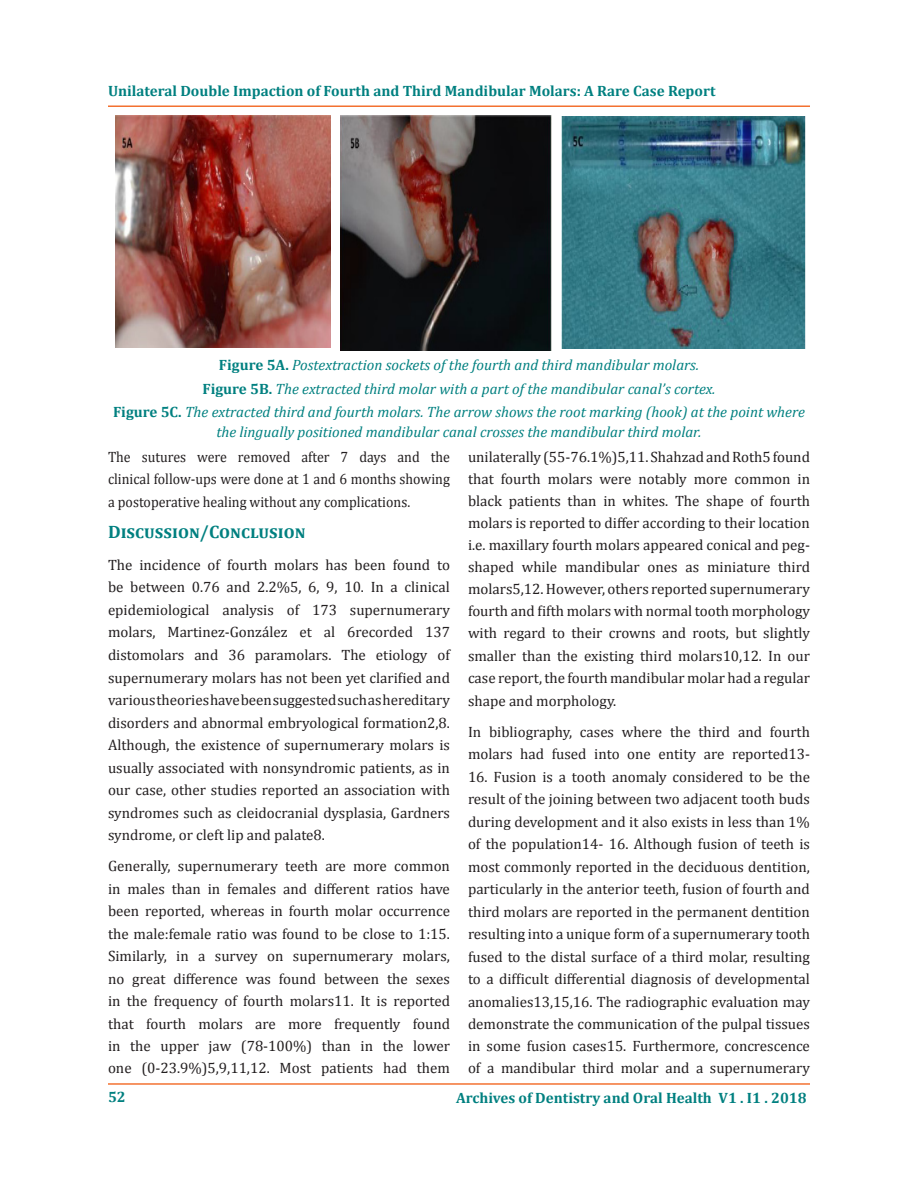
<style>
.page{position:relative;width:918px;height:1188px;background:#fff}
.page>*{position:absolute;margin:0;border:0;box-sizing:border-box;transform-origin:0 0}
.t1{font:700 18px "Cambria";color:#008080}
.t2{font:15px/22.5px "Cambria";color:#231f20;text-align:justify}
.t3{font:italic 15px/19.5px "Cambria";color:#008080;text-align:center}
.t4{font:15px/22.4px "Cambria";color:#231f20;text-align:justify;scale:.93 1}
.t5{font:700 15px "Cambria";color:#008080}
.s1{font-weight:700;font-style:normal}
</style>
<div class="page">
<hr style="left:108px;top:1083px;width:702px;height:2px;background:#f37232">
<hr style="left:108px;top:105px;width:702px;height:2px;background:#f37131">
<img style="left:115px;top:116px;width:215px;height:232px">
<img style="left:341px;top:116px;width:211px;height:234px">
<img style="left:561px;top:116px;width:245px;height:233px">
<p class="t5" style="left:108px;top:80px;width:609px">Unilateral Double Impaction of Fourth and Third Mandibular Molars: A Rare Case Report</p>
<p class="t3" style="left:219px;top:354px;width:482px"><span class="s1">Figure 5A.</span> Postextraction sockets of the fourth and third mandibular molars.</p>
<p class="t3" style="left:202px;top:378px;width:515px"><span class="s1">Figure 5B.</span> The extracted third molar with a part of the mandibular canal’s cortex.</p>
<p class="t3" style="left:113px;top:402px;width:693px"><span class="s1">Figure 5C.</span> The extracted third and fourth molars. The arrow shows the root marking (hook) at the point where the lingually positioned mandibular canal crosses the mandibular third molar.</p>
<p class="t4" style="left:108px;top:446px;width:369px">The sutures were removed after 7 days and the clinical follow-ups were done at 1 and 6 months showing a postoperative healing without any complications.</p>
<p class="t1" style="left:108px;top:519px;width:199px">Discussion/Conclusion</p>
<p class="t2" style="left:108px;top:553px;width:344px">The incidence of fourth molars has been found to be between 0.76 and 2.2%5, 6, 9, 10. In a clinical epidemiological analysis of 173 supernumerary molars, Martinez-González et al 6recorded 137 distomolars and 36 paramolars. The etiology of supernumerary molars has not been yet clarified and various theories have been suggested such as hereditary disorders and abnormal embryological formation2,8.<br>Although, the existence of supernumerary molars is usually associated with nonsyndromic patients, as in our case, other studies reported an association with syndromes such as cleidocranial dysplasia, Gardners syndrome, or cleft lip and palate8.</p>
<p class="t2" style="left:108px;top:855px;width:344px">Generally, supernumerary teeth are more common in males than in females and different ratios have been reported, whereas in fourth molar occurrence the male:female ratio was found to be close to 1:15.<br>Similarly, in a survey on supernumerary molars, no great difference was found between the sexes in the frequency of fourth molars11. It is reported that fourth molars are more frequently found in the upper jaw (78-100%) than in the lower one (0-23.9%)5,9,11,12. Most patients had them</p>
<p class="t2" style="left:468px;top:446px;width:344px">unilaterally (55-76.1%)5,11. Shahzad and Roth5found that fourth molars were notably more common in black patients than in whites. The shape of fourth molars is reported to differ according to their location i.e. maxillary fourth molars appeared conical and peg&shy;shaped while mandibular ones as miniature third molars5,12. However, others reported supernumerary fourth and fifth molars with normal tooth morphology with regard to their crowns and roots, but slightly smaller than the existing third molars10,12. In our case report, the fourth mandibular molar had a regular shape and morphology.</p>
<p class="t2" style="left:468px;top:720px;width:344px">In bibliography, cases where the third and fourth molars had fused into one entity are reported13-</p>
<p class="t2" style="left:468px;top:765px;width:344px">16. Fusion is a tooth anomaly considered to be the result of the joining between two adjacent tooth buds during development and it also exists in less than 1% of the population14- 16. Although fusion of teeth is most commonly reported in the deciduous dentition, particularly in the anterior teeth, fusion of fourth and third molars are reported in the permanent dentition resulting into a unique form of a supernumerary tooth fused to the distal surface of a third molar, resulting to a difficult differential diagnosis of developmental anomalies13,15,16. The radiographic evaluation may demonstrate the communication of the pulpal tissues in some fusion cases15. Furthermore, concrescence of a mandibular third molar and a supernumerary</p>
<p class="t5" style="left:108px;top:1087px;width:19px">52</p>
<p class="t5" style="left:456px;top:1087px;width:352px">Archives of Dentistry and Oral Health V1 . I1 . 2018</p>
</div>
